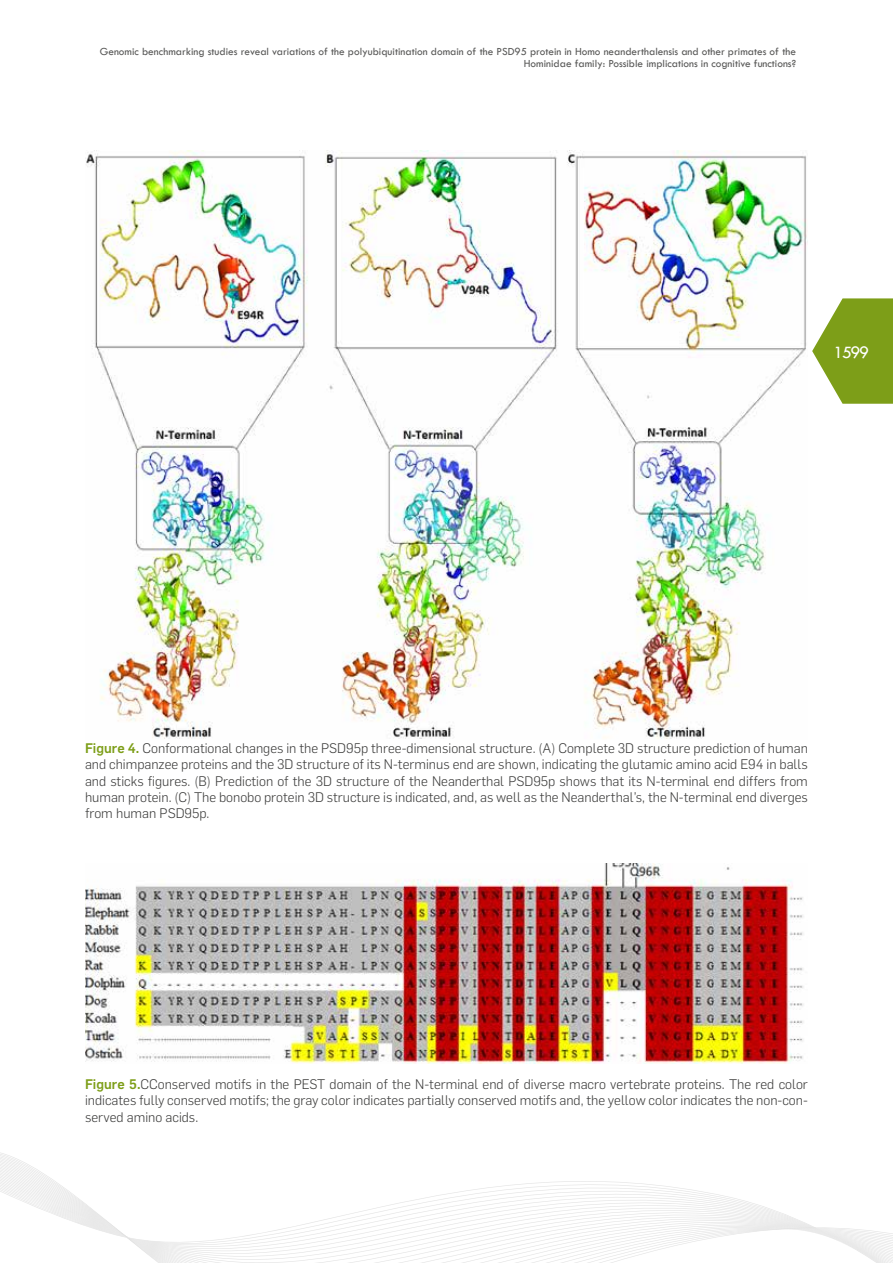
<style>
.page{position:relative;width:893px;height:1263px;background:#fff}
.page>*{position:absolute;margin:0;border:0;box-sizing:border-box;transform-origin:0 0}
.t1{font:18px "Tw Cen";color:#fff}
.t2{font:300 13.65px/16.4px "Flama";color:#3c3c3b;text-align:justify}
.t3{font:11.25px/12px "Tw Cen";color:#575756;text-align:right}
.s1{font-weight:500;color:#7d9e18}
</style>
<div class="page">
<svg style="left:812px;top:298px;width:81px;height:106px"></svg>
<svg style="left:0;top:1167px;width:893px;height:96px"></svg>
<img style="left:85px;top:151px;width:723px;height:588px">
<img style="left:85px;top:864px;width:719px;height:199px">
<p class="t3" style="left:100px;top:46px;width:698px">Genomic benchmarking studies reveal variations of the polyubiquitination domain of the PSD95 protein in Homo neanderthalensis and other primates of the<br>Hominidae family: Possible implications in cognitive functions?</p>
<h1 class="t1" style="left:833px;top:341px;width:37px">1599</h1>
<p class="t2" style="left:85px;top:739px;width:724px"><span class="s1">Figure 4.</span> Conformational changes in the PSD95p three-dimensional structure. (A) Complete 3D structure prediction of human and chimpanzee proteins and the 3D structure of its N-terminus end are shown, indicating the glutamic amino acid E94 in balls and sticks figures. (B) Prediction of the 3D structure of the Neanderthal PSD95p shows that its N-terminal end differs from human protein. (C) The bonobo protein 3D structure is indicated, and, as well as the Neanderthal’s, the N-terminal end diverges from human PSD95p.</p>
<p class="t2" style="left:85px;top:1075px;width:724px"><span class="s1">Figure 5.</span>CConserved motifs in the PEST domain of the N-terminal end of diverse macro vertebrate proteins. The red color indicates fully conserved motifs; the gray color indicates partially conserved motifs and, the yellow color indicates the non-con&shy;served amino acids.</p>
</div>
